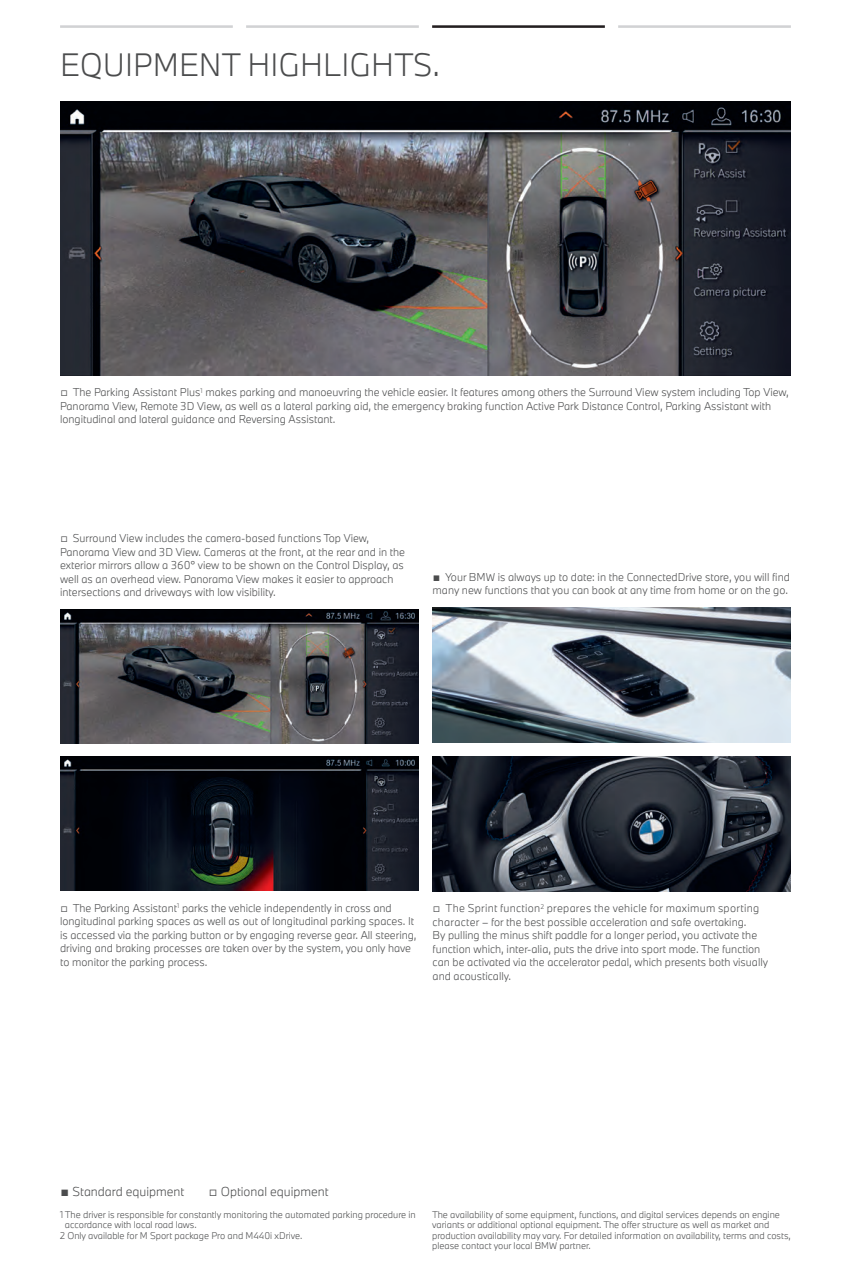
<style>
.page{position:relative;width:851px;height:1276px;background:#fff}
.page>*{position:absolute;margin:0;border:0;box-sizing:border-box;transform-origin:0 0}
.t1{font:300 30px "BMW Type Next";color:#4b4c4d}
.t2{font:300 12px "BMW Type Next";color:#4b4c4d}
.t3{font:300 10.5px/13.5px "BMW Type Next";color:#4b4c4d}
.t4{font:300 9px/10.5px "BMW Type Next";color:#4b4c4d}
</style>
<div class="page">
<hr style="left:60px;top:25px;width:173px;height:3px;background:#d1d2d4">
<hr style="left:246px;top:25px;width:173px;height:3px;background:#d1d2d4">
<hr style="left:432px;top:25px;width:172px;height:3px;background:#231f20">
<hr style="left:618px;top:25px;width:172px;height:3px;background:#d1d2d4">
<img style="left:60px;top:609px;width:359px;height:135px">
<img style="left:60px;top:756px;width:359px;height:134px">
<img style="left:60px;top:101px;width:730px;height:274px">
<img style="left:432px;top:608px;width:358px;height:134px">
<img style="left:432px;top:756px;width:358px;height:135px">
<h1 class="t1" style="left:60px;top:44px;width:381px">EQUIPMENT HIGHLIGHTS.</h1>
<p class="t3" style="left:60px;top:385px;width:730px">□ The Parking Assistant Plus<sup>1</sup> makes parking and manoeuvring the vehicle easier. It features among others the Surround View system including Top View,<br>Panorama View, Remote 3D View, as well as a lateral parking aid, the emergency braking function Active Park Distance Control, Parking Assistant with longitudinal and lateral guidance and Reversing Assistant.</p>
<p class="t3" style="left:60px;top:531px;width:346px">□ Surround View includes the camera-based functions Top View, Panorama View and 3D View. Cameras at the front, at the rear and in the exterior mirrors allow a 360° view to be shown on the Control Display, as well as an overhead view. Panorama View makes it easier to approach intersections and driveways with low visibility.</p>
<p class="t3" style="left:432px;top:570px;width:359px">■ Your BMW is always up to date: in the ConnectedDrive store, you will find many new functions that you can book at any time from home or on the go.</p>
<p class="t3" style="left:60px;top:901px;width:358px">□ The Parking Assistant<sup>1</sup> parks the vehicle independently in cross and longitudinal parking spaces as well as out of longitudinal parking spaces. It is accessed via the parking button or by engaging reverse gear. All steering, driving and braking processes are taken over by the system, you only have to monitor the parking process.</p>
<p class="t3" style="left:432px;top:901px;width:337px">□ The Sprint function<sup>2</sup> prepares the vehicle for maximum sporting character – for the best possible acceleration and safe overtaking.<br>By pulling the minus shift paddle for a longer period, you activate the function which, inter-alia, puts the drive into sport mode. The function can be activated via the accelerator pedal, which presents both visually and acoustically.</p>
<p class="t2" style="left:60px;top:1183px;width:126px">■ Standard equipment</p>
<p class="t2" style="left:208px;top:1183px;width:122px">□ Optional equipment</p>
<p class="t4" style="left:60px;top:1208px;width:357px">1 The driver is responsible for constantly monitoring the automated parking procedure in</p>
<p class="t4" style="left:65px;top:1219px;width:133px">accordance with local road laws.</p>
<p class="t4" style="left:60px;top:1229px;width:244px">2 Only available for M Sport package Pro and M440i xDrive.</p>
<p class="t4" style="left:432px;top:1208px;width:360px">The availability of some equipment, functions, and digital services depends on engine variants or additional optional equipment. The offer structure as well as market and production availability may vary. For detailed information on availability, terms and costs, please contact your local BMW partner.</p>
</div>
